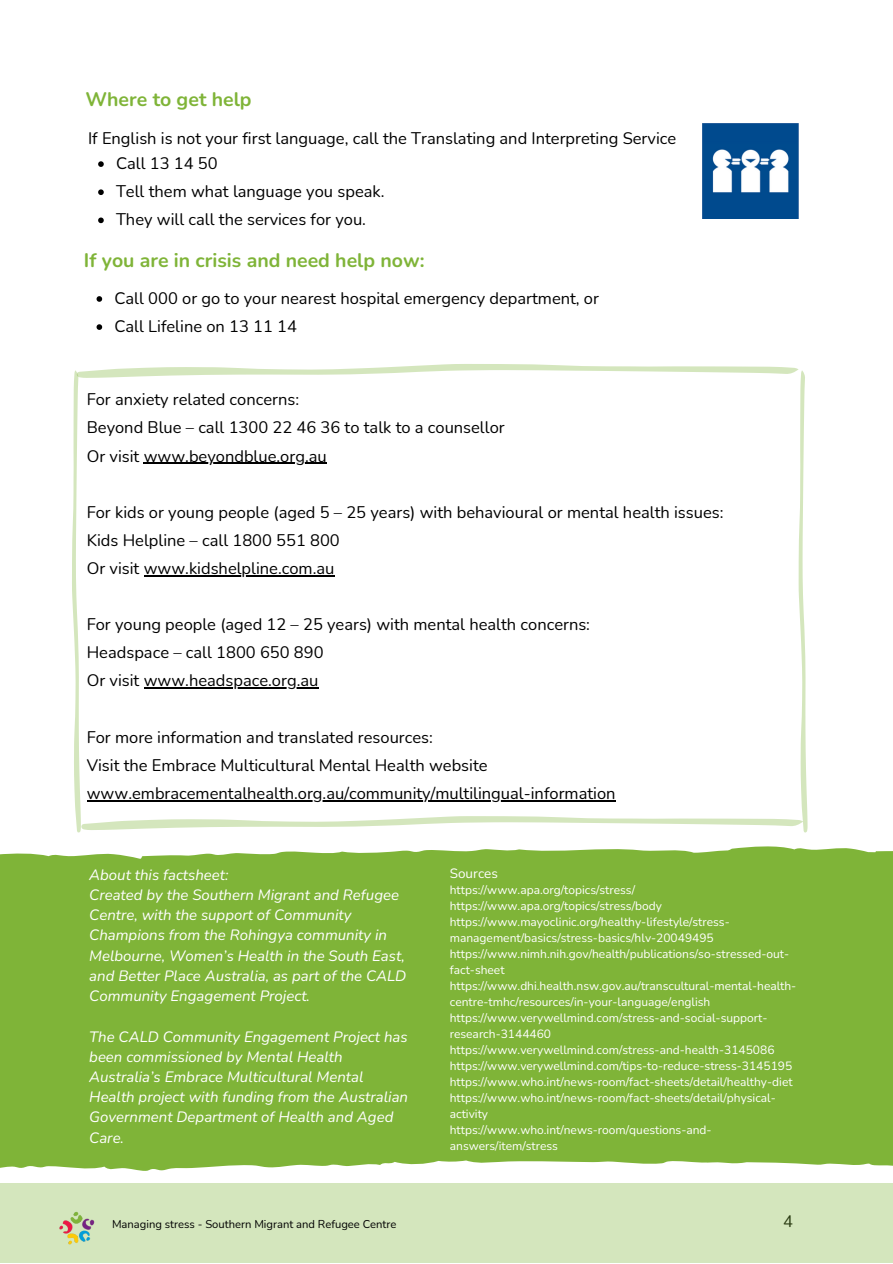
<style>
.page{position:relative;width:893px;height:1264px;background:#fff}
.page>*{position:absolute;margin:0;border:0;box-sizing:border-box;transform-origin:0 0}
.t1{font:700 19.5px "Nunito";color:#7fb438}
.t2{font:16.5px/28px "Nunito";color:#000}
.t3{font:italic 15px/20.2px "Nunito";color:#fff}
.t4{font:13.5px "Nunito";color:#fff}
.t5{font:12px/16px "Nunito";color:#fff}
.t6{font:11.25px "Nunito";color:#000}
</style>
<div class="page">
<svg style="left:98px;top:161px;width:6px;height:6px"></svg>
<svg style="left:98px;top:189px;width:6px;height:6px"></svg>
<svg style="left:98px;top:217px;width:6px;height:6px"></svg>
<img style="left:702px;top:123px;width:96px;height:96px">
<svg style="left:72px;top:364px;width:735px;height:468px"></svg>
<hr style="left:144px;top:462px;width:183px;height:2px;background:#000">
<hr style="left:144px;top:575px;width:190px;height:1px;background:#000">
<hr style="left:144px;top:687px;width:174px;height:1px;background:#000">
<hr style="left:87px;top:800px;width:528px;height:1px;background:#000">
<div style="left:0;top:846px;width:892px;height:325px;background:#7fb438"></div>
<svg style="left:96px;top:296px;width:6px;height:6px"></svg>
<svg style="left:96px;top:324px;width:6px;height:6px"></svg>
<div style="left:0;top:1182px;width:892px;height:80px;background:#d4e6bd"></div>
<img style="left:59px;top:1211px;width:36px;height:34px">
<p class="t1" style="left:85px;top:87px;width:168px">Where to get help</p>
<p class="t2" style="left:88px;top:125px;width:589px">If English is not your first language, call the Translating and Interpreting Service</p>
<p class="t2" style="left:116px;top:150px;width:103px">Call 13 14 50</p>
<p class="t2" style="left:116px;top:178px;width:270px">Tell them what language you speak.</p>
<p class="t2" style="left:116px;top:206px;width:251px">They will call the services for you.</p>
<p class="t1" style="left:84px;top:247px;width:342px">If you are in crisis and need help now:</p>
<p class="t2" style="left:114px;top:284px;width:486px">Call 000 or go to your nearest hospital emergency department, or</p>
<p class="t2" style="left:114px;top:313px;width:184px">Call Lifeline on 13 11 14</p>
<p class="t2" style="left:87px;top:386px;width:214px">For anxiety related concerns:</p>
<p class="t2" style="left:87px;top:414px;width:419px">Beyond Blue – call 1300 22 46 36 to talk to a counsellor</p>
<p class="t2" style="left:87px;top:442px;width:241px">Or visit www.beyondblue.org.au</p>
<p class="t2" style="left:87px;top:498px;width:638px">For kids or young people (aged 5 – 25 years) with behavioural or mental health issues:</p>
<p class="t2" style="left:87px;top:526px;width:254px">Kids Helpline – call 1800 551 800</p>
<p class="t2" style="left:87px;top:554px;width:249px">Or visit www.kidshelpline.com.au</p>
<p class="t2" style="left:87px;top:610px;width:504px">For young people (aged 12 – 25 years) with mental health concerns:</p>
<p class="t2" style="left:87px;top:639px;width:238px">Headspace – call 1800 650 890</p>
<p class="t2" style="left:87px;top:667px;width:233px">Or visit www.headspace.org.au</p>
<p class="t2" style="left:87px;top:723px;width:347px">For more information and translated resources:</p>
<p class="t2" style="left:87px;top:751px;width:530px">Visit the Embrace Multicultural Mental Health website www.embracementalhealth.org.au/community/multilingual-information</p>
<p class="t3" style="left:89px;top:864px;width:141px">About this factsheet:</p>
<p class="t3" style="left:89px;top:884px;width:318px">Created by the Southern Migrant and Refugee Centre, with the support of Community Champions from the Rohingya community in Melbourne, Women’s Health in the South East, and Better Place Australia, as part of the CALD Community Engagement Project.</p>
<p class="t3" style="left:89px;top:1026px;width:320px">The CALD Community Engagement Project has been commissioned by Mental Health Australia’s Embrace Multicultural Mental Health project with funding from the Australian Government Department of Health and Aged Care.</p>
<p class="t6" style="left:112px;top:1217px;width:286px">Managing stress - Southern Migrant and Refugee Centre</p>
<p class="t4" style="left:450px;top:864px;width:50px">Sources</p>
<p class="t5" style="left:450px;top:882px;width:341px">https://www.apa.org/topics/stress/ https://www.apa.org/topics/stress/body https://www.mayoclinic.org/healthy-lifestyle/stress&shy;management/basics/stress-basics/hlv-20049495 https://www.nimh.nih.gov/health/publications/so-stressed-out&shy;fact-sheet</p>
<p class="t5" style="left:450px;top:978px;width:348px">https://www.dhi.health.nsw.gov.au/transcultural-mental-health&shy;centre-tmhc/resources/in-your-language/english https://www.verywellmind.com/stress-and-social-support&shy;research-3144460</p>
<p class="t5" style="left:450px;top:1042px;width:344px">https://www.verywellmind.com/stress-and-health-3145086 https://www.verywellmind.com/tips-to-reduce-stress-3145195 https://www.who.int/news-room/fact-sheets/detail/healthy-diet https://www.who.int/news-room/fact-sheets/detail/physical&shy;activity</p>
<p class="t5" style="left:450px;top:1121px;width:263px">https://www.who.int/news-room/questions-and&shy;answers/item/stress</p>
<p class="t2" style="left:783px;top:1207px;width:11px">4</p>
</div>
